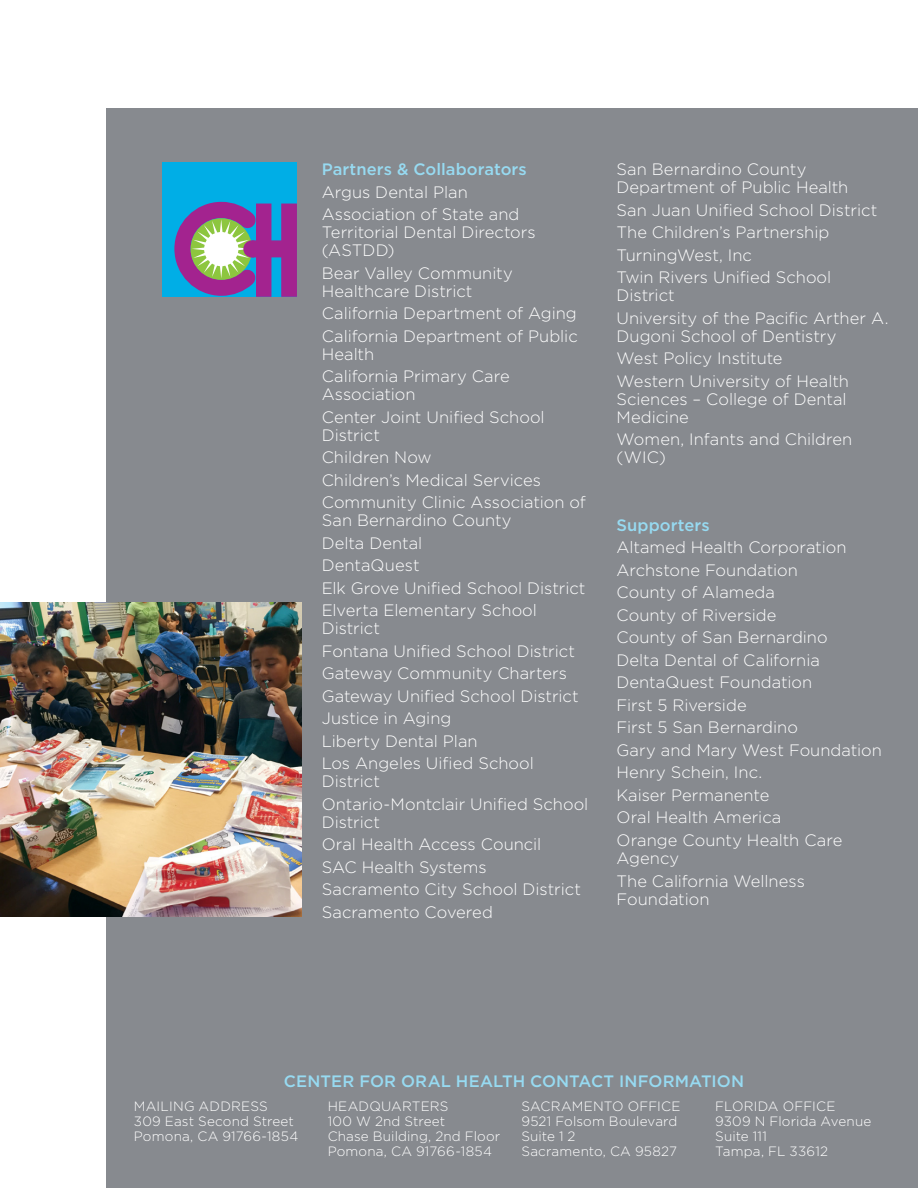
<style>
.page{position:relative;width:918px;height:1188px;background:#fff}
.page>*{position:absolute;margin:0;border:0;box-sizing:border-box;transform-origin:0 0}
.t1{font:300 16.5px/22.5px "Gotham";color:#fff}
.t2{font:500 16.5px "Gotham";letter-spacing:.005em;color:#97daf1}
.t3{font:300 13.5px/15px "Gotham";letter-spacing:.015em;color:#fff}
</style>
<div class="page">
<div style="left:107px;top:108px;width:811px;height:1080px;background:#878a8f"></div>
<div style="left:162px;top:162px;width:135px;height:135px;background:#00aee6"></div>
<svg style="left:174px;top:201px;width:123px;height:96px"></svg>
<div style="left:243px;top:240px;width:18px;height:18px;background:#a3238f;border-radius:50%"></div>
<img style="left:0;top:602px;width:302px;height:315px">
<p class="t2" style="left:322px;top:159px;width:207px">Partners &amp; Collaborators</p>
<p class="t1" style="left:322px;top:180px;width:199px">Argus Dental Plan<br>Association of State and</p>
<p class="t1" style="left:322px;top:223px;width:215px;line-height:18px">Territorial Dental Directors (ASTDD)</p>
<p class="t1" style="left:322px;top:263px;width:193px;line-height:18px">Bear Valley Community<br>Healthcare District</p>
<p class="t1" style="left:322px;top:302px;width:258px">California Department of Aging<br>California Department of Public</p>
<p class="t1" style="left:322px;top:342px;width:190px">Health<br>California Primary Care</p>
<p class="t1" style="left:322px;top:383px;width:224px">Association<br>Center Joint Unified School</p>
<p class="t1" style="left:322px;top:423px;width:266px">District<br>Children Now<br>Children’s Medical Services<br>Community Clinic Association of</p>
<p class="t1" style="left:322px;top:509px;width:265px">San Bernardino County<br>Delta Dental<br>DentaQuest<br>Elk Grove Unified School District<br>Elverta Elementary School</p>
<p class="t1" style="left:322px;top:617px;width:258px">District<br>Fontana Unified School District<br>Gateway Community Charters<br>Gateway Unified School District<br>Justice in Aging<br>Liberty Dental Plan<br>Los Angeles Uified School</p>
<p class="t1" style="left:322px;top:770px;width:268px">District<br>Ontario-Montclair Unified School</p>
<p class="t1" style="left:322px;top:810px;width:261px">District<br>Oral Health Access Council<br>SAC Health Systems<br>Sacramento City School District<br>Sacramento Covered</p>
<p class="t1" style="left:616px;top:160px;width:233px;line-height:18px">San Bernardino County<br>Department of Public Health</p>
<p class="t1" style="left:616px;top:198px;width:262px">San Juan Unified School District<br>The Children’s Partnership<br>TurningWest, Inc<br>Twin Rivers Unified School</p>
<p class="t1" style="left:616px;top:284px;width:274px">District<br>University of the Pacific Arther A.</p>
<p class="t1" style="left:616px;top:324px;width:234px">Dugoni School of Dentistry<br>West Policy Institute<br>Western University of Health</p>
<p class="t1" style="left:616px;top:390px;width:232px;line-height:18px">Sciences – College of Dental<br>Medicine</p>
<p class="t1" style="left:616px;top:430px;width:237px;line-height:18px">Women, Infants and Children (WIC)</p>
<p class="t2" style="left:616px;top:514px;width:95px">Supporters</p>
<p class="t1" style="left:616px;top:536px;width:267px">Altamed Health Corporation<br>Archstone Foundation<br>County of Alameda<br>County of Riverside<br>County of San Bernardino<br>Delta Dental of California<br>DentaQuest Foundation<br>First 5 Riverside<br>First 5 San Bernardino<br>Gary and Mary West Foundation<br>Henry Schein, Inc.<br>Kaiser Permanente<br>Oral Health America<br>Orange County Health Care</p>
<p class="t1" style="left:616px;top:846px;width:190px">Agency<br>The California Wellness</p>
<p class="t1" style="left:616px;top:887px;width:94px">Foundation</p>
<p class="t2" style="left:284px;top:1070px;width:462px">CENTER FOR ORAL HEALTH CONTACT INFORMATION</p>
<p class="t3" style="left:134px;top:1099px;width:166px">MAILING ADDRESS<br>309 East Second Street<br>Pomona, CA 91766-1854</p>
<p class="t3" style="left:328px;top:1099px;width:174px">HEADQUARTERS<br>100 W 2nd Street<br>Chase Building, 2nd Floor<br>Pomona, CA 91766-1854</p>
<p class="t3" style="left:521px;top:1099px;width:161px">SACRAMENTO OFFICE<br>9521 Folsom Boulevard<br>Suite 1 2<br>Sacramento, CA 95827</p>
<p class="t3" style="left:715px;top:1099px;width:158px">FLORIDA OFFICE<br>9309 N Florida Avenue<br>Suite 111<br>Tampa, FL 33612</p>
</div>
